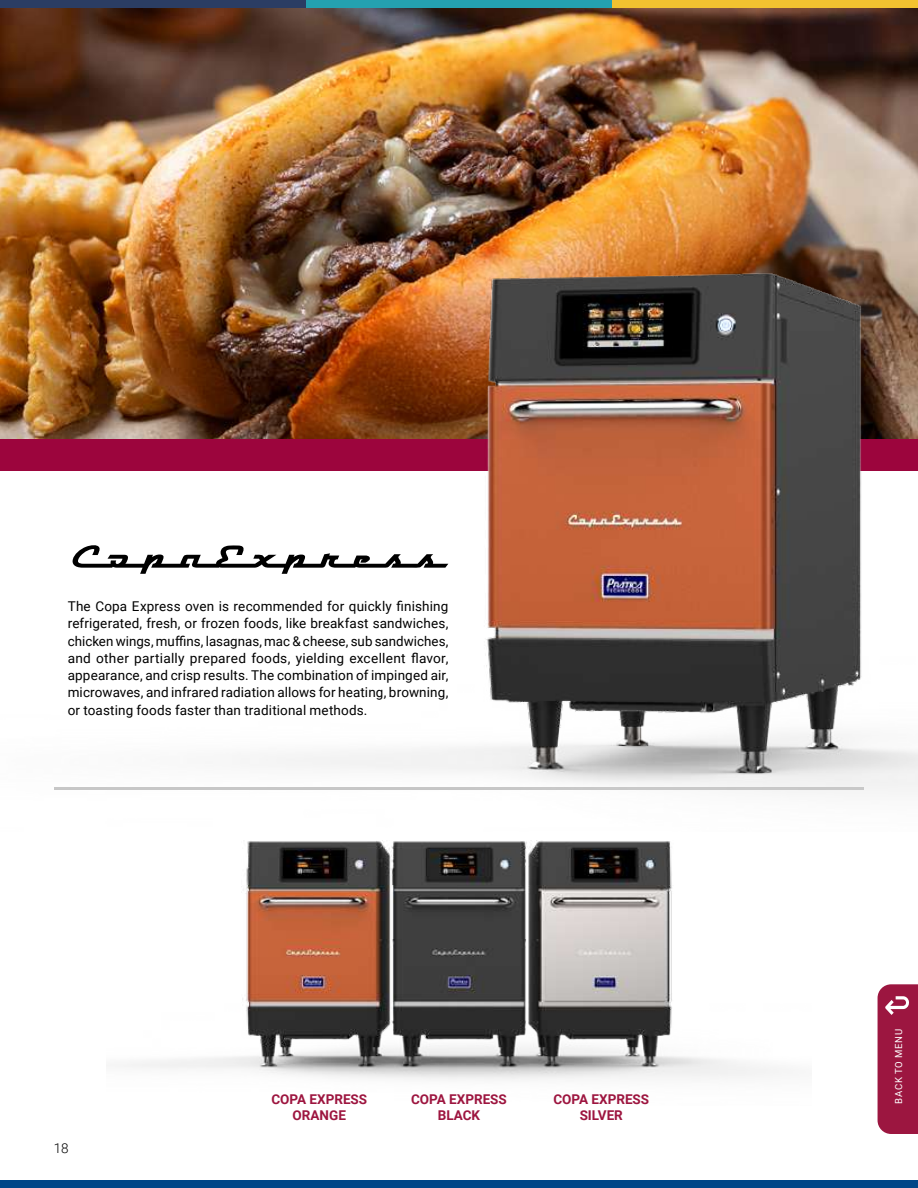
<style>
.page{position:relative;width:918px;height:1188px;background:#fff}
.page>*{position:absolute;margin:0;border:0;box-sizing:border-box;transform-origin:0 0}
.t1{font:13.5px/17.2px "Roboto";letter-spacing:.01em;color:#000;text-align:justify}
.t2{font:700 13.5px/16.2px "Roboto";color:#9d153f;text-align:center}
.t3{font:300 13.5px "Roboto";color:#000}
.t4{font:9.75px "Roboto";letter-spacing:.085em;color:#fff}
</style>
<div class="page">
<img style="left:0;top:8px;width:918px;height:197px">
<div style="left:0;top:1180px;width:918px;height:8px;background:#004687"></div>
<img style="left:123px;top:840px;width:656px;height:240px">
<div style="left:306px;top:0;width:306px;height:8px;background:#24a1b0"></div>
<div style="left:0;top:0;width:306px;height:8px;background:#2b3d63"></div>
<div style="left:612px;top:0;width:306px;height:8px;background:#f2c230"></div>
<img style="left:0;top:205px;width:918px;height:587px">
<div style="left:878px;top:984px;width:40px;height:150px;background:#9c1640"></div>
<p class="t1" style="left:68px;top:597px;width:382px">The Copa Express oven is recommended for quickly finishing refrigerated, fresh, or frozen foods, like breakfast sandwiches, chicken wings, muffins, lasagnas, mac &amp; cheese, sub sandwiches, and other partially prepared foods, yielding excellent flavor, appearance, and crisp results. The combination of impinged air, microwaves, and infrared radiation allows for heating, browning, or toasting foods faster than traditional methods.</p>
<p class="t3" style="left:54px;top:1139px;width:16px">18</p>
<p class="t2" style="left:271px;top:1091px;width:97px">COPA EXPRESS<br>ORANGE</p>
<p class="t2" style="left:553px;top:1091px;width:97px">COPA EXPRESS<br>SILVER</p>
<p class="t2" style="left:411px;top:1091px;width:97px">COPA EXPRESS<br>BLACK</p>
<p class="t4" style="left:892px;top:1104px;width:76px;rotate:-90deg">BACK TO MENU</p>
</div>
